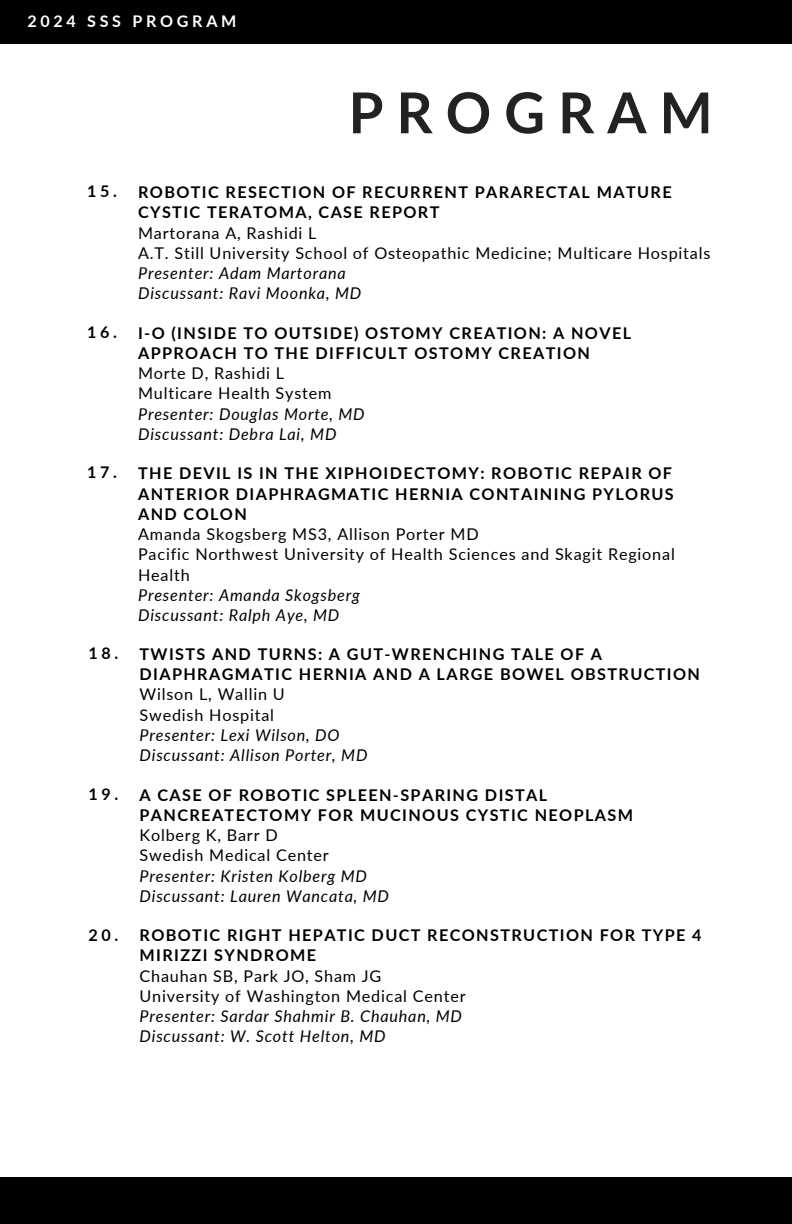
<style>
.page{position:relative;width:792px;height:1224px;background:#fff}
.page>*{position:absolute;margin:0;border:0;box-sizing:border-box;transform-origin:0 0}
.t1{font:700 56.4px "Lato";letter-spacing:.23em;color:#222}
.t2{font:700 16.2px/20.2px "Lato";letter-spacing:.085em;color:#000}
.t3{font:16.2px/20.2px "Lato";letter-spacing:.05em;color:#000}
.t4{font:italic 16.2px/20.2px "Lato";letter-spacing:.05em;color:#000}
.t5{font:700 16.2px "Lato";letter-spacing:.23em;color:#fff}
</style>
<div class="page">
<div style="left:0;top:0;width:792px;height:44px;background:#000"></div>
<div style="left:0;top:1177px;width:792px;height:46px;background:#000"></div>
<h2 class="t5" style="left:27px;top:11px;width:210px">2024 SSS PROGRAM</h2>
<h1 class="t1" style="left:349px;top:78px;width:366px">PROGRAM</h1>
<p class="t2" style="left:138px;top:182px;width:535px;text-indent:-51px">1 5 . ROBOTIC RESECTION OF RECURRENT PARARECTAL MATURE<br>CYSTIC TERATOMA, CASE REPORT</p>
<p class="t3" style="left:138px;top:222px;width:574px">Martorana A, Rashidi L<br>A.T. Still University School of Osteopathic Medicine; Multicare Hospitals</p>
<p class="t4" style="left:138px;top:263px;width:225px">Presenter: Adam Martorana<br>Discussant: Ravi Moonka, MD</p>
<p class="t2" style="left:138px;top:322px;width:495px;text-indent:-51px">1 6 . I-O (INSIDE TO OUTSIDE) OSTOMY CREATION: A NOVEL<br>APPROACH TO THE DIFFICULT OSTOMY CREATION</p>
<p class="t3" style="left:138px;top:363px;width:195px">Morte D, Rashidi L<br>Multicare Health System</p>
<p class="t4" style="left:138px;top:403px;width:228px">Presenter: Douglas Morte, MD<br>Discussant: Debra Lai, MD</p>
<p class="t2" style="left:138px;top:463px;width:537px;text-align:justify;text-indent:-51px">1 7 . THE DEVIL IS IN THE XIPHOIDECTOMY: ROBOTIC REPAIR OF ANTERIOR DIAPHRAGMATIC HERNIA CONTAINING PYLORUS AND COLON</p>
<p class="t3" style="left:138px;top:524px;width:538px">Amanda Skogsberg MS3, Allison Porter MD<br>Pacific Northwest University of Health Sciences and Skagit Regional<br>Health</p>
<p class="t4" style="left:138px;top:584px;width:223px">Presenter: Amanda Skogsberg<br>Discussant: Ralph Aye, MD</p>
<p class="t2" style="left:140px;top:644px;width:562px;text-indent:-51px">1 8 . TWISTS AND TURNS: A GUT-WRENCHING TALE OF A<br>DIAPHRAGMATIC HERNIA AND A LARGE BOWEL OBSTRUCTION</p>
<p class="t3" style="left:140px;top:684px;width:147px">Wilson L, Wallin U<br>Swedish Hospital</p>
<p class="t4" style="left:140px;top:725px;width:229px">Presenter: Lexi Wilson, DO<br>Discussant: Allison Porter, MD</p>
<p class="t2" style="left:140px;top:784px;width:495px;text-indent:-51px">1 9 . A CASE OF ROBOTIC SPLEEN-SPARING DISTAL<br>PANCREATECTOMY FOR MUCINOUS CYSTIC NEOPLASM</p>
<p class="t3" style="left:140px;top:825px;width:191px">Kolberg K, Barr D<br>Swedish Medical Center</p>
<p class="t4" style="left:140px;top:865px;width:251px">Presenter: Kristen Kolberg MD<br>Discussant: Lauren Wancata, MD</p>
<p class="t2" style="left:140px;top:925px;width:564px;text-indent:-51px">2 0 . ROBOTIC RIGHT HEPATIC DUCT RECONSTRUCTION FOR TYPE 4<br>MIRIZZI SYNDROME</p>
<p class="t3" style="left:140px;top:965px;width:328px">Chauhan SB, Park JO, Sham JG<br>University of Washington Medical Center</p>
<p class="t4" style="left:140px;top:1006px;width:324px">Presenter: Sardar Shahmir B. Chauhan, MD<br>Discussant: W. Scott Helton, MD</p>
</div>
